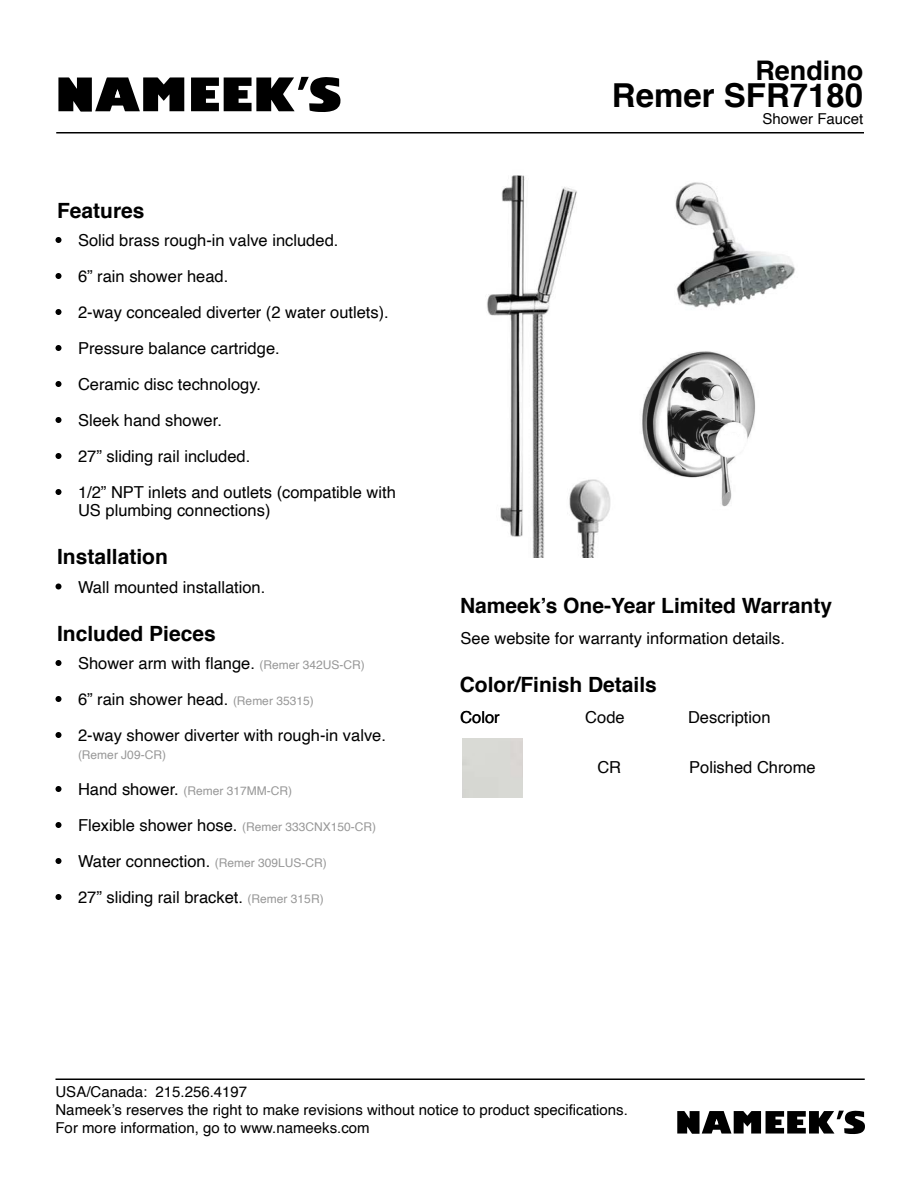
<style>
.page{position:relative;width:918px;height:1188px;background:#fff}
.page>*{position:absolute;margin:0;border:0;box-sizing:border-box;transform-origin:0 0}
.t1{font:700 33px "Helvetica";color:#000}
.t2{font:700 27px "Helvetica";color:#000}
.t3{font:700 21px "Helvetica";color:#000}
.t4{font:16.5px/36px "Helvetica";color:#000}
.t5{font:15px/18px "Helvetica";color:#000}
.t6{font:12px "Helvetica";color:#989898}
.s1{font-size:12px;color:#989898}
.s2{font-size:16.5px;color:#000}
</style>
<div class="page">
<hr style="left:56px;top:1078px;width:809px;height:2px;background:#000">
<svg style="left:56px;top:237px;width:6px;height:6px"></svg>
<svg style="left:56px;top:273px;width:6px;height:6px"></svg>
<svg style="left:56px;top:309px;width:6px;height:6px"></svg>
<svg style="left:56px;top:345px;width:6px;height:6px"></svg>
<svg style="left:56px;top:381px;width:6px;height:6px"></svg>
<svg style="left:56px;top:417px;width:6px;height:6px"></svg>
<svg style="left:56px;top:453px;width:6px;height:6px"></svg>
<svg style="left:56px;top:489px;width:6px;height:6px"></svg>
<svg style="left:56px;top:660px;width:6px;height:6px"></svg>
<svg style="left:56px;top:696px;width:6px;height:6px"></svg>
<svg style="left:56px;top:732px;width:6px;height:6px"></svg>
<svg style="left:56px;top:786px;width:6px;height:6px"></svg>
<svg style="left:56px;top:822px;width:6px;height:6px"></svg>
<svg style="left:56px;top:858px;width:6px;height:6px"></svg>
<svg style="left:56px;top:894px;width:6px;height:6px"></svg>
<svg style="left:56px;top:584px;width:6px;height:6px"></svg>
<svg style="left:58px;top:77px;width:283px;height:35px"></svg>
<hr style="left:56px;top:132px;width:808px;height:2px;background:#000">
<svg style="left:677px;top:1111px;width:188px;height:23px"></svg>
<img style="left:487px;top:175px;width:308px;height:383px">
<img style="left:639px;top:350px;width:120px;height:158px">
<h2 class="t2" style="left:755px;top:49px;width:109px">Rendino</h2>
<h1 class="t1" style="left:612px;top:69px;width:253px">Remer SFR7180</h1>
<p class="t3" style="left:57px;top:193px;width:89px">Features</p>
<p class="t4" style="left:78px;top:223px;width:319px">Solid brass rough-in valve included.<br>6” rain shower head.<br>2-way concealed diverter (2 water outlets).<br>Pressure balance cartridge.<br>Ceramic disc technology.<br>Sleek hand shower.<br>27” sliding rail included.<br>1/2” NPT inlets and outlets (compatible with</p>
<p class="t4" style="left:78px;top:493px;width:194px">US plumbing connections)</p>
<p class="t3" style="left:57px;top:540px;width:112px">Installation</p>
<p class="t4" style="left:78px;top:569px;width:189px">Wall mounted installation.</p>
<p class="t3" style="left:57px;top:616px;width:160px">Included Pieces</p>
<p class="t4" style="left:78px;top:646px;width:310px">Shower arm with flange. <span class="s1">(Remer 342US-CR)<br></span>6” rain shower head. <span class="s1">(Remer 35315)<br></span>2-way shower diverter with rough-in valve.</p>
<p class="t6" style="left:78px;top:746px;width:89px">(Remer J09-CR)</p>
<p class="t6" style="left:78px;top:782px;width:216px"><span class="s2">Hand shower.</span> (Remer 317MM-CR)</p>
<p class="t4" style="left:78px;top:808px;width:300px">Flexible shower hose. <span class="s1">(Remer 333CNX150-CR)<br></span>Water connection. <span class="s1">(Remer 309LUS-CR)<br></span>27” sliding rail bracket. <span class="s1">(Remer 315R)</span></p>
<p class="t5" style="left:762px;top:110px;width:102px">Shower Faucet</p>
<p class="t3" style="left:460px;top:589px;width:373px">Nameek’s One-Year Limited Warranty</p>
<p class="t4" style="left:460px;top:621px;width:326px">See website for warranty information details.</p>
<p class="t3" style="left:460px;top:668px;width:199px">Color/Finish Details</p>
<p class="t4" style="left:460px;top:699px;width:41px">Color</p>
<p class="t4" style="left:688px;top:699px;width:84px">Description</p>
<p class="t4" style="left:585px;top:700px;width:41px">Code</p>
<p class="t4" style="left:597px;top:750px;width:25px">CR</p>
<p class="t4" style="left:689px;top:750px;width:128px">Polished Chrome</p>
<p class="t5" style="left:56px;top:1083px;width:574px">USA/Canada: 215.256.4197<br>Nameek’s reserves the right to make revisions without notice to product specifications.<br>For more information, go to www.nameeks.com</p>
</div>
